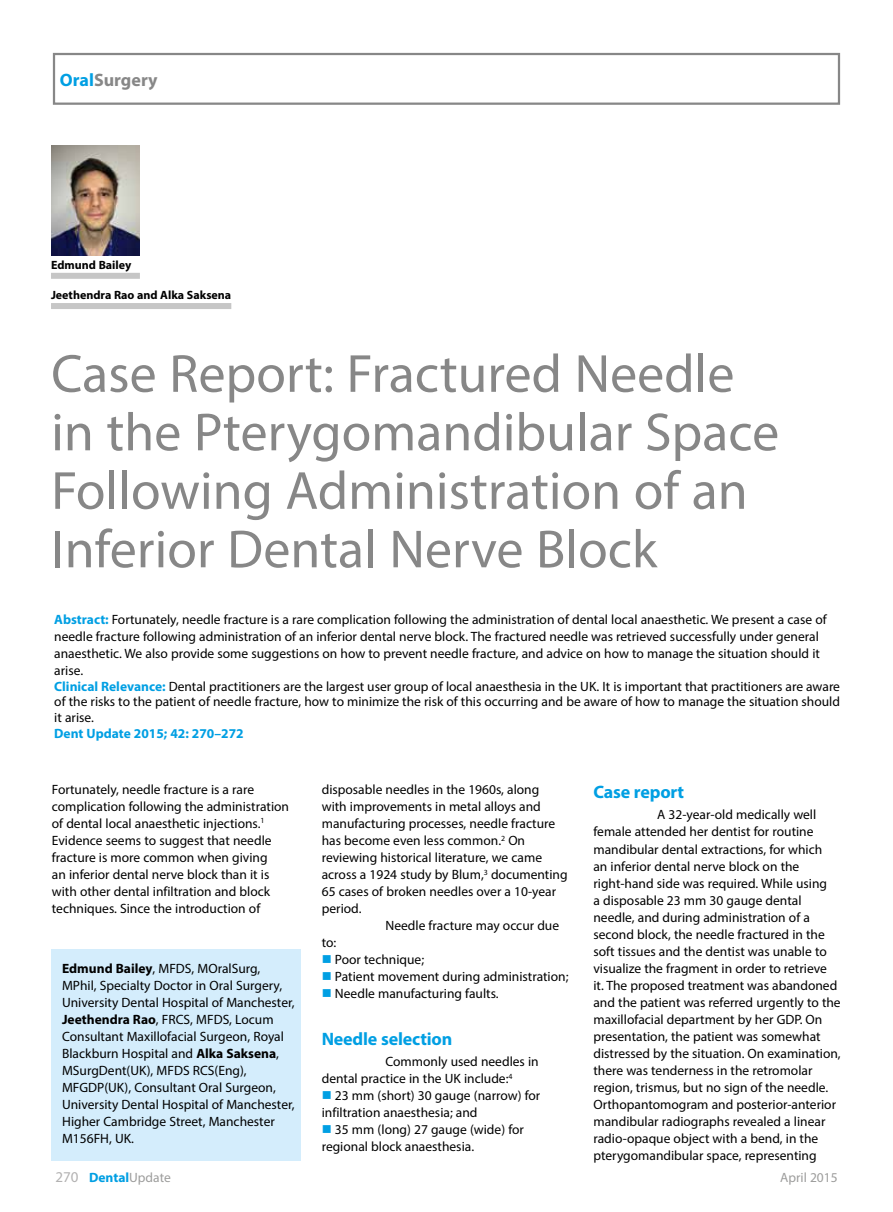
<style>
.page{position:relative;width:893px;height:1212px;background:#fff}
.page>*{position:absolute;margin:0;border:0;box-sizing:border-box;transform-origin:0 0}
.t1{font:54px/58.5px "Myriad Pro";color:#878787}
.t2{font:700 18px "Myriad Pro";letter-spacing:-.01em;color:#009fe3}
.t3{font:700 18px "Myriad Pro";color:#878787}
.t4{font:13.5px/17px "Myriad Pro";color:#000}
.t5{font:700 13.5px "Myriad Pro";color:#009fe3}
.t6{font:13.5px "Myriad Pro";color:#9d9d9c}
.t7{font:700 12px "Myriad Pro";color:#000}
.s1{color:#009fe3}
.s2{font-weight:700;color:#009fe3}
.s3{font-weight:700}
.s4{font-weight:400;font-size:15px;color:#b3b2b2}
.s5{font-weight:400;color:#9d9d9c}
</style>
<div class="page">
<div style="left:53px;top:53px;width:787px;height:52px;border:2px solid #878787"></div>
<div style="left:51px;top:949px;width:249px;height:212px;background:#d4edfc"></div>
<div style="left:51px;top:273px;width:89px;height:6px;background:#c6c6c6"></div>
<img style="left:51px;top:145px;width:89px;height:110px">
<div style="left:51px;top:303px;width:180px;height:6px;background:#c6c6c6"></div>
<h2 class="t3" style="left:60px;top:68px;width:99px"><span class="s1">Oral</span>Surgery</h2>
<p class="t7" style="left:51px;top:257px;width:82px">Edmund Bailey</p>
<p class="t7" style="left:51px;top:287px;width:182px">Jeethendra Rao and Alka Saksena</p>
<h1 class="t1" style="left:51px;top:344px;width:729px">Case Report: Fractured Needle in the Pterygomandibular Space<br>Following Administration of an<br>Inferior Dental Nerve Block</h1>
<p class="t4" style="left:54px;top:611px;width:774px"><span class="s2">Abstract:</span> Fortunately, needle fracture is a rare complication following the administration of dental local anaesthetic. We present a case of needle fracture following administration of an inferior dental nerve block. The fractured needle was retrieved successfully under general anaesthetic. We also provide some suggestions on how to prevent needle fracture, and advice on how to manage the situation should it arise.</p>
<p class="t4" style="left:54px;top:678px;width:787px;line-height:15.8px;text-align:justify"><span class="s2">Clinical Relevance:</span> Dental practitioners are the largest user group of local anaesthesia in the UK. It is important that practitioners are aware of the risks to the patient of needle fracture, how to minimize the risk of this occurring and be aware of how to manage the situation should it arise.</p>
<p class="t5" style="left:54px;top:724px;width:191px">Dent Update 2015; 42: 270–272</p>
<p class="t4" style="left:52px;top:781px;width:239px">Fortunately, needle fracture is a rare complication following the administration of dental local anaesthetic injections.<sup>1<br></sup>Evidence seems to suggest that needle fracture is more common when giving<br>an inferior dental nerve block than it is with other dental infiltration and block techniques. Since the introduction of</p>
<p class="t4" style="left:62px;top:959px;width:234px"><span class="s3">Edmund Bailey</span>, MFDS, MOralSurg, MPhil, Specialty Doctor in Oral Surgery, University Dental Hospital of Manchester, <span class="s3">Jeethendra Rao</span>, FRCS, MFDS, Locum Consultant Maxillofacial Surgeon, Royal Blackburn Hospital and <span class="s3">Alka Saksena</span>, MSurgDent(UK), MFDS RCS(Eng), MFGDP(UK), Consultant Oral Surgeon, University Dental Hospital of Manchester, Higher Cambridge Street, Manchester M156FH, UK.</p>
<p class="t4" style="left:322px;top:781px;width:219px">disposable needles in the 1960s, along</p>
<p class="t4" style="left:322px;top:798px;width:221px">with improvements in metal alloys and</p>
<p class="t4" style="left:322px;top:815px;width:235px">manufacturing processes, needle fracture</p>
<p class="t4" style="left:322px;top:832px;width:205px">has become even less common.<sup>2</sup> On</p>
<p class="t4" style="left:322px;top:849px;width:222px">reviewing historical literature, we came</p>
<p class="t4" style="left:322px;top:866px;width:247px">across a 1924 study by Blum,<sup>3</sup> documenting</p>
<p class="t4" style="left:322px;top:883px;width:236px">65 cases of broken needles over a 10-year</p>
<p class="t4" style="left:322px;top:900px;width:41px">period.</p>
<p class="t4" style="left:386px;top:917px;width:175px">Needle fracture may occur due</p>
<p class="t4" style="left:322px;top:934px;width:16px">to:</p>
<p class="t4" style="left:322px;top:951px;width:104px"><span class="s1">■</span> Poor technique;</p>
<p class="t4" style="left:322px;top:968px;width:248px"><span class="s1">■</span> Patient movement during administration;</p>
<p class="t4" style="left:322px;top:985px;width:178px"><span class="s1">■</span> Needle manufacturing faults.</p>
<h2 class="t2" style="left:322px;top:1027px;width:132px">Needle selection</h2>
<p class="t4" style="left:322px;top:1053px;width:219px;text-indent:64px">Commonly used needles in dental practice in the UK include:<sup>4</sup></p>
<p class="t4" style="left:322px;top:1087px;width:220px"><span class="s1">■</span> 23 mm (short) 30 gauge (narrow) for infiltration anaesthesia; and</p>
<p class="t4" style="left:322px;top:1121px;width:204px"><span class="s1">■</span> 35 mm (long) 27 gauge (wide) for regional block anaesthesia.</p>
<h2 class="t2" style="left:593px;top:780px;width:92px">Case report</h2>
<p class="t4" style="left:593px;top:806px;width:249px;text-indent:64px">A 32-year-old medically well female attended her dentist for routine mandibular dental extractions, for which<br>an inferior dental nerve block on the right-hand side was required. While using<br>a disposable 23 mm 30 gauge dental needle, and during administration of a second block, the needle fractured in the soft tissues and the dentist was unable to visualize the fragment in order to retrieve<br>it. The proposed treatment was abandoned and the patient was referred urgently to the maxillofacial department by her GDP. On presentation, the patient was somewhat distressed by the situation. On examination, there was tenderness in the retromolar region, trismus, but no sign of the needle.<br>Orthopantomogram and posterior-anterior mandibular radiographs revealed a linear radio-opaque object with a bend, in the pterygomandibular space, representing</p>
<p class="t5" style="left:56px;top:1168px;width:117px"><span class="s4">270</span> Dental<span class="s5">Update</span></p>
<p class="t6" style="left:780px;top:1168px;width:59px">April 2015</p>
</div>
